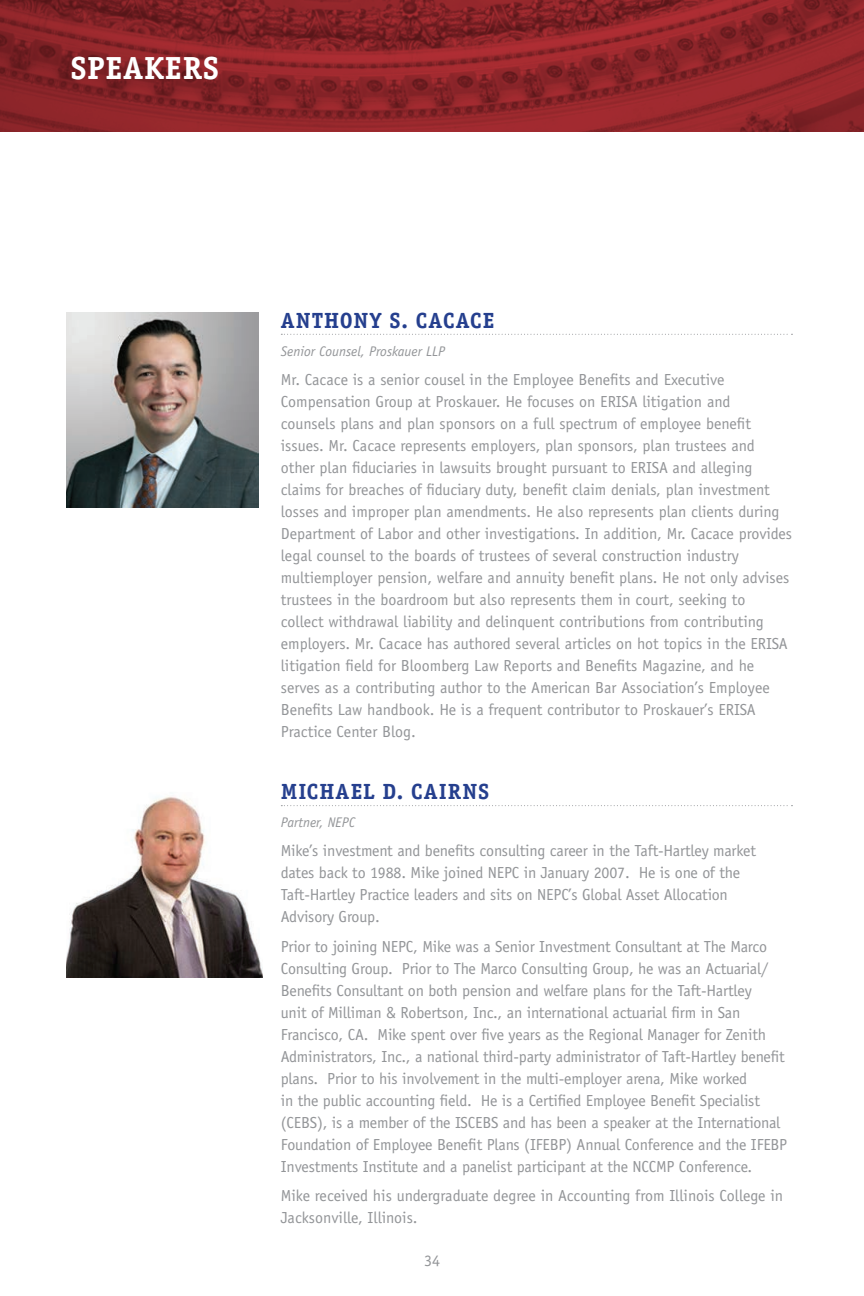
<style>
.page{position:relative;width:864px;height:1296px;background:#fff}
.page>*{position:absolute;margin:0;border:0;box-sizing:border-box;transform-origin:0 0}
.t1{font:700 32px "Officina Serif Std";letter-spacing:.02em;color:#fff}
.t2{font:700 22px "Officina Serif Std";letter-spacing:.045em;color:#253f8e}
.t3{font:16px/22px "Officina Sans Std";letter-spacing:-.01em;color:#939598}
.t4{font:italic 14px "Officina Sans Std";color:#939598}
</style>
<div class="page">
<svg style="left:0;top:0;width:864px;height:132px;background:#8a2428"></svg>
<svg style="left:281px;top:334px;width:512px;height:1px"></svg>
<svg style="left:281px;top:805px;width:512px;height:1px"></svg>
<img style="left:66px;top:313px;width:192px;height:195px">
<img style="left:66px;top:796px;width:197px;height:182px">
<h1 class="t1" style="left:70px;top:48px;width:150px">SPEAKERS</h1>
<h2 class="t2" style="left:281px;top:307px;width:215px">ANTHONY S. CACACE</h2>
<p class="t4" style="left:281px;top:343px;width:166px">Senior Counsel, Proskauer LLP</p>
<p class="t3" style="left:281px;top:369px;width:513px">Mr. Cacace is a senior cousel in the Employee Benefits and Executive Compensation Group at Proskauer. He focuses on ERISA litigation and<br>counsels plans and plan sponsors on a full spectrum of employee benefit issues. Mr. Cacace represents employers, plan sponsors, plan trustees and other plan fiduciaries in lawsuits brought pursuant to ERISA and alleging claims for breaches of fiduciary duty, benefit claim denials, plan investment losses and improper plan amendments. He also represents plan clients during Department of Labor and other investigations. In addition, Mr. Cacace provides legal counsel to the boards of trustees of several construction industry multiemployer pension, welfare and annuity benefit plans. He not only advises trustees in the boardroom but also represents them in court, seeking to collect withdrawal liability and delinquent contributions from contributing employers. Mr. Cacace has authored several articles on hot topics in the ERISA litigation field for Bloomberg Law Reports and Benefits Magazine, and he serves as a contributing author to the American Bar Association’s Employee Benefits Law handbook. He is a frequent contributor to Proskauer’s ERISA Practice Center Blog.</p>
<h2 class="t2" style="left:281px;top:778px;width:210px">MICHAEL D. CAIRNS</h2>
<p class="t4" style="left:281px;top:814px;width:76px">Partner, NEPC</p>
<p class="t3" style="left:281px;top:840px;width:477px">Mike’s investment and benefits consulting career in the Taft-Hartley market dates back to 1988. Mike joined NEPC in January 2007. He is one of the Taft-Hartley Practice leaders and sits on NEPC’s Global Asset Allocation Advisory Group.</p>
<p class="t3" style="left:281px;top:935px;width:508px">Prior to joining NEPC, Mike was a Senior Investment Consultant at The Marco Consulting Group. Prior to The Marco Consulting Group, he was an Actuarial/ Benefits Consultant on both pension and welfare plans for the Taft-Hartley<br>unit of Milliman &amp; Robertson, Inc., an international actuarial firm in San Francisco, CA. Mike spent over five years as the Regional Manager for Zenith Administrators, Inc., a national third-party administrator of Taft-Hartley benefit plans. Prior to his involvement in the multi-employer arena, Mike worked<br>in the public accounting field. He is a Certified Employee Benefit Specialist (CEBS), is a member of the ISCEBS and has been a speaker at the International Foundation of Employee Benefit Plans (IFEBP) Annual Conference and the IFEBP Investments Institute and a panelist participant at the NCCMP Conference.</p>
<p class="t3" style="left:281px;top:1184px;width:504px">Mike received his undergraduate degree in Accounting from Illinois College in<br>Jacksonville, Illinois.</p>
<p class="t3" style="left:424px;top:1249px;width:17px">34</p>
</div>
